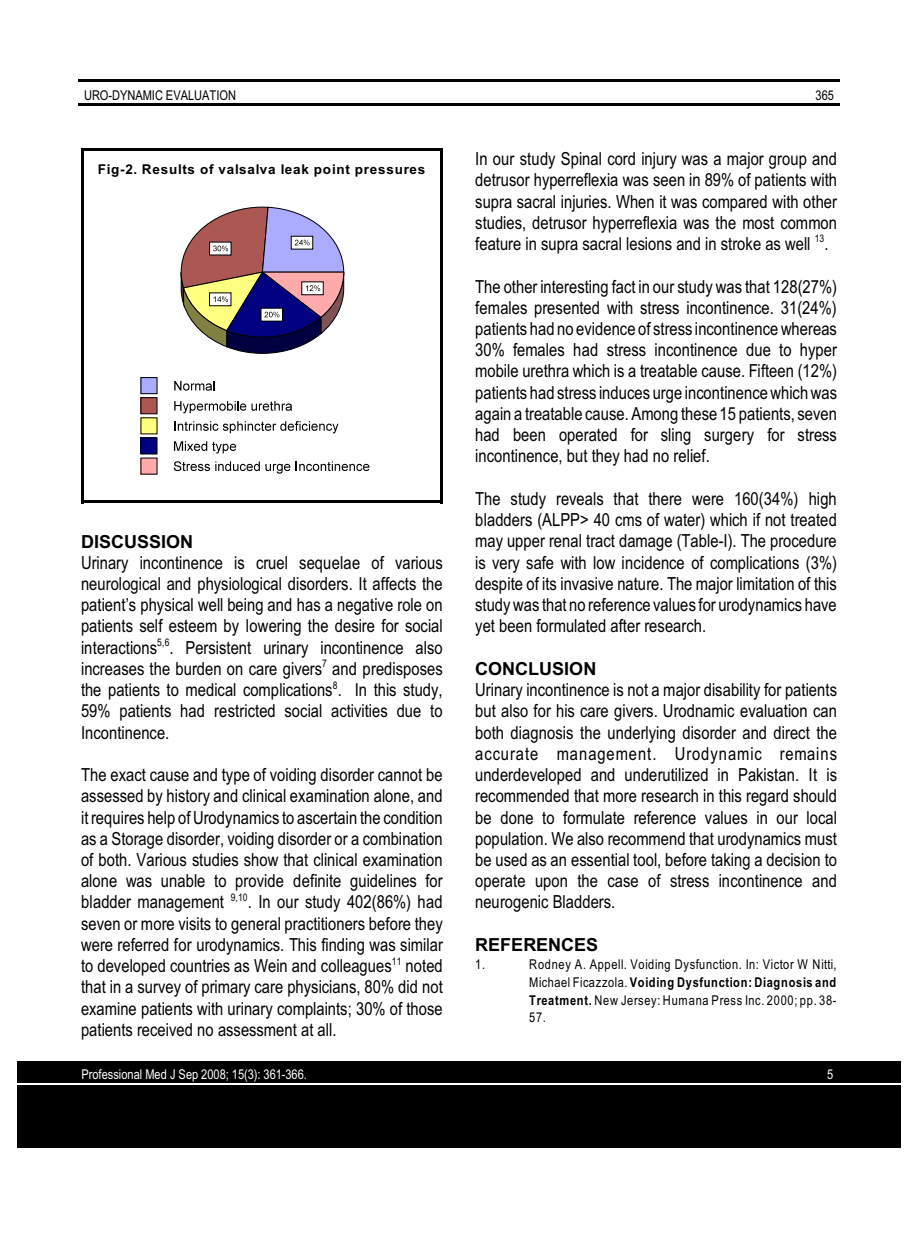
<style>
.page{position:relative;width:918px;height:1242px;background:#fff}
.page>*{position:absolute;margin:0;border:0;box-sizing:border-box;transform-origin:0 0}
.t1{font:18px/21.3px "Arial Narrow";letter-spacing:.005em;color:#000;text-align:justify}
.t2{font:700 18px "Arial";letter-spacing:.005em;color:#000}
.t3{font:13.5px/17.7px "Arial Narrow";letter-spacing:.03em;color:#000;text-align:justify}
.t4{font:700 13.5px "Arial";letter-spacing:.06em;color:#000}
.t5{font:13.5px "Arial Narrow";color:#fff}
.t6{font:13.5px "Arial Narrow";color:#000}
.t7{font:10.5px "Arial Narrow";color:#000}
.s1{font-weight:700}
</style>
<div class="page">
<hr style="left:78px;top:79px;width:762px;height:3px;background:#000">
<hr style="left:78px;top:103px;width:762px;height:3px;background:#000">
<div style="left:17px;top:1062px;width:884px;height:21px;background:#000"></div>
<div style="left:17px;top:1084px;width:884px;height:21px;background:#000"></div>
<div style="left:17px;top:1106px;width:884px;height:21px;background:#000"></div>
<div style="left:17px;top:1127px;width:884px;height:21px;background:#000"></div>
<svg style="left:180px;top:206px;width:164px;height:148px"></svg>
<div style="left:141px;top:378px;width:16px;height:16px;background:#ababff"></div>
<svg style="left:174px;top:381px;width:41px;height:10px"></svg>
<div style="left:141px;top:398px;width:16px;height:16px;background:#ab5754"></div>
<div style="left:141px;top:398px;width:16px;height:16px;border:1px solid #000"></div>
<svg style="left:174px;top:401px;width:72px;height:12px"></svg>
<svg style="left:252px;top:401px;width:40px;height:10px"></svg>
<div style="left:141px;top:418px;width:16px;height:16px;background:#ffff80"></div>
<svg style="left:174px;top:421px;width:164px;height:12px"></svg>
<div style="left:141px;top:438px;width:16px;height:16px;background:#000080"></div>
<svg style="left:174px;top:441px;width:62px;height:13px"></svg>
<div style="left:141px;top:458px;width:16px;height:16px;background:#ffabab"></div>
<svg style="left:174px;top:461px;width:86px;height:10px"></svg>
<svg style="left:266px;top:464px;width:24px;height:10px"></svg>
<svg style="left:296px;top:461px;width:73px;height:10px"></svg>
<hr style="left:81px;top:148px;width:3px;height:355px;background:#000">
<hr style="left:440px;top:148px;width:3px;height:355px;background:#000">
<hr style="left:81px;top:148px;width:361px;height:3px;background:#000">
<hr style="left:81px;top:501px;width:361px;height:2px;background:#000">
<p class="t6" style="left:84px;top:90px;width:154px">URO-DYNAMIC EVALUATION</p>
<p class="t3" style="left:816px;top:88px;width:20px">365</p>
<p class="t4" style="left:98px;top:164px;width:329px">Fig-2. Results of valsalva leak point pressures</p>
<p class="t2" style="left:81px;top:534px;width:114px">DISCUSSION</p>
<p class="t1" style="left:81px;top:553px;width:363px">Urinary incontinence is cruel sequelae of various neurological and physiological disorders. It affects the patient’s physical well being and has a negative role on patients self esteem by lowering the desire for social interactions . Persistent urinary incontinence also</p>
<p class="t7" style="left:157px;top:638px;width:14px">5,6</p>
<p class="t1" style="left:81px;top:660px;width:363px">increases the burden on care givers and predisposes</p>
<p class="t7" style="left:322px;top:660px;width:6px">7</p>
<p class="t1" style="left:81px;top:681px;width:363px">the patients to medical complications . In this study,</p>
<p class="t7" style="left:333px;top:681px;width:6px">8</p>
<p class="t1" style="left:81px;top:702px;width:363px">59% patients had restricted social activities due to<br>Incontinence.</p>
<p class="t1" style="left:81px;top:766px;width:363px">The exact cause and type of voiding disorder cannot be assessed by history and clinical examination alone, and it requires help of Urodynamics to ascertain the condition as a Storage disorder, voiding disorder or a combination of both. Various studies show that clinical examination alone was unable to provide definite guidelines for bladder management</p>
<p class="t7" style="left:231px;top:893px;width:19px">9,10</p>
<p class="t1" style="left:81px;top:914px;width:363px">seven or more visits to general practitioners before they were referred for urodynamics. This finding was similar to developed countries as Wein and colleagues noted</p>
<p class="t1" style="left:248px;top:893px;width:197px">. In our study 402(86%) had</p>
<p class="t7" style="left:392px;top:957px;width:11px">11</p>
<p class="t1" style="left:81px;top:978px;width:363px">that in a survey of primary care physicians, 80% did not examine patients with urinary complaints; 30% of those patients received no assessment at all.</p>
<p class="t1" style="left:475px;top:150px;width:363px">In our study Spinal cord injury was a major group and detrusor hyperreflexia was seen in 89% of patients with supra sacral injuries. When it was compared with other studies, detrusor hyperreflexia was the most common feature in supra sacral lesions and in stroke as well .</p>
<p class="t7" style="left:815px;top:235px;width:11px">13</p>
<p class="t1" style="left:475px;top:277px;width:363px">The other interesting fact in our study was that 128(27%) females presented with stress incontinence. 31(24%) patients had no evidence of stress incontinence whereas 30% females had stress incontinence due to hyper mobile urethra which is a treatable cause. Fifteen (12%) patients had stress induces urge incontinencewhich was again a treatable cause. Among these 15 patients, seven had been operated for sling surgery for stress incontinence, but they had no relief.</p>
<p class="t1" style="left:475px;top:490px;width:363px">The study reveals that there were 160(34%) high bladders (ALPP&gt; 40 cms of water) which if not treated may upper renal tract damage (Table-I). The procedure is very safe with low incidence of complications (3%) despite of its invasive nature. The major limitation of this study was that no reference values for urodynamics have yet been formulated after research.</p>
<p class="t2" style="left:475px;top:662px;width:123px">CONCLUSION</p>
<p class="t1" style="left:475px;top:681px;width:363px">Urinary incontinence is not a major disability for patients but also for his care givers. Urodnamic evaluation can both diagnosis the underlying disorder and direct the accurate management. Urodynamic remains underdeveloped and underutilized in Pakistan. It is recommended that more research in this regard should be done to formulate reference values in our local population. We also recommend that urodynamics must be used as an essential tool, before taking a decision to operate upon the case of stress incontinence and neurogenic Bladders.</p>
<p class="t2" style="left:475px;top:938px;width:125px">REFERENCES</p>
<p class="t3" style="left:475px;top:957px;width:11px">1.</p>
<p class="t3" style="left:529px;top:957px;width:309px">Rodney A. Appell. Voiding Dysfunction. In: Victor W Nitti, Michael Ficazzola. <span class="s1">Voiding Dysfunction: Diagnosis and Treatment.</span> New Jersey: Humana Press Inc. 2000; pp. 38- 57.</p>
<p class="t5" style="left:82px;top:1069px;width:227px">Professional Med J Sep 2008; 15(3): 361-366.</p>
<p class="t5" style="left:827px;top:1069px;width:8px">5</p>
</div>
